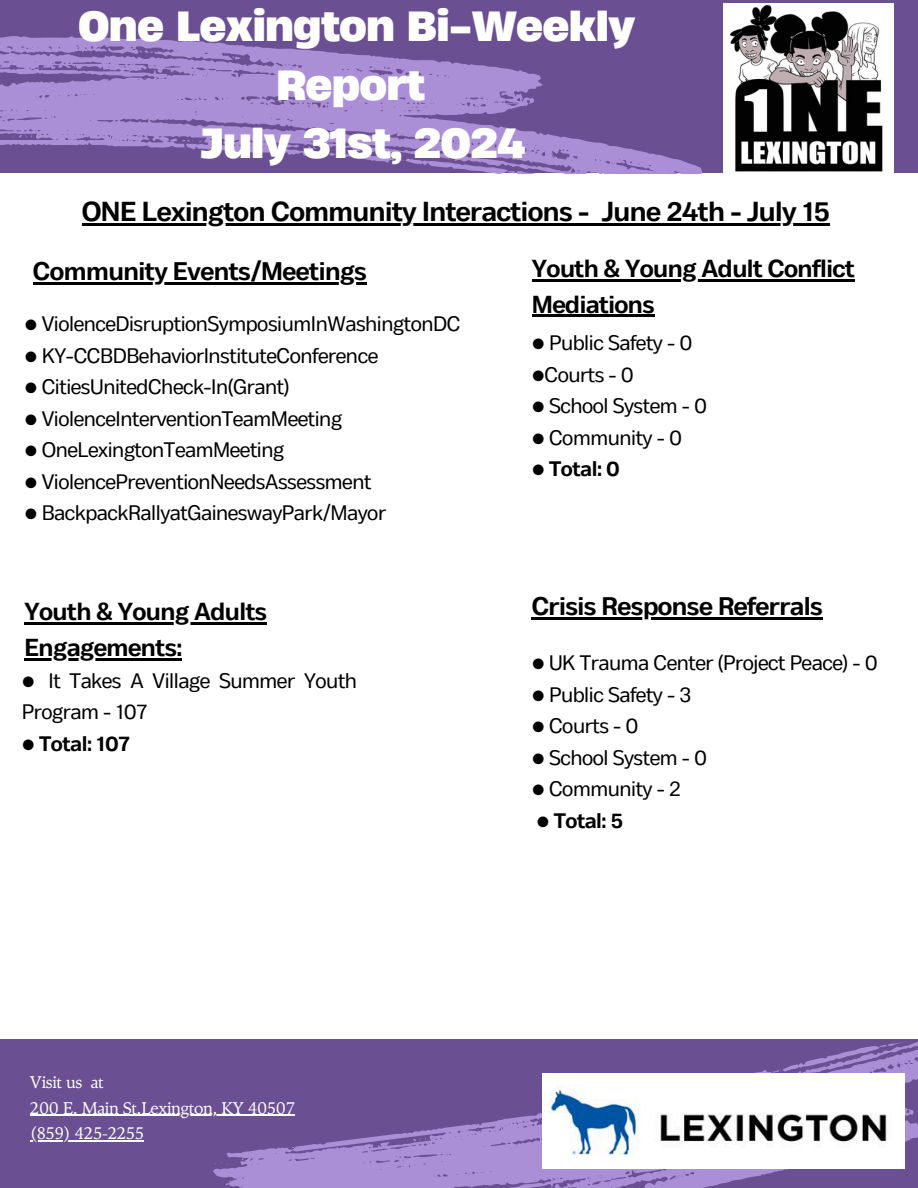
<style>
.page{position:relative;width:918px;height:1188px;background:#fff}
.page>*{position:absolute;margin:0;border:0;box-sizing:border-box;transform-origin:0 0}
.t1{font:700 39.6px/58.5px "Heading Now 76";letter-spacing:-.02em;color:#fff;text-align:center}
.t2{font:700 27.45px "Body Text";letter-spacing:-.02em;color:#000}
.t3{font:700 25.5px "Body Text";letter-spacing:-.02em;color:#000}
.t4{font:700 24.6px/35.8px "Body Text";letter-spacing:-.02em;color:#000}
.t5{font:21px/31.5px "Body Text";letter-spacing:-.02em;color:#000}
.t6{font:700 21px "Body Text";letter-spacing:-.02em;color:#000}
.t7{font:16.95px "TY Serif";letter-spacing:-.02em;color:#fff}
.s1{font-weight:400}
</style>
<div class="page">
<div style="left:0;top:0;width:918px;height:173px;background:#6a5092"></div>
<svg style="left:0;top:36px;width:702px;height:137px"></svg>
<div style="left:0;top:1039px;width:918px;height:149px;background:#6a5092"></div>
<hr style="left:30px;top:1115px;width:265px;height:1px;background:#fff">
<hr style="left:30px;top:1140px;width:41px;height:1px;background:#fff">
<svg style="left:50px;top:1042px;width:868px;height:146px"></svg>
<img style="left:542px;top:1074px;width:363px;height:94px">
<img style="left:723px;top:3px;width:170px;height:170px">
<hr style="left:82px;top:224px;width:508px;height:2px;background:#000">
<svg style="left:590px;top:224px;width:12px;height:2px"></svg>
<hr style="left:602px;top:224px;width:228px;height:2px;background:#000">
<hr style="left:33px;top:283px;width:334px;height:2px;background:#000">
<hr style="left:532px;top:279px;width:323px;height:2px;background:#000">
<hr style="left:532px;top:315px;width:122px;height:2px;background:#000">
<hr style="left:532px;top:617px;width:291px;height:2px;background:#000">
<hr style="left:24px;top:622px;width:243px;height:2px;background:#000">
<hr style="left:24px;top:658px;width:158px;height:2px;background:#000">
<h4 class="t1" style="left:78px;top:-4px;width:559px">One Lexington Bi-Weekly<br>Report<br>July 31st, 2024</h4>
<h3 class="t2" style="left:82px;top:196px;width:750px">ONE Lexington Community Interactions - June 24th - July 15</h3>
<h3 class="t3" style="left:33px;top:257px;width:335px">Community Events/Meetings</h3>
<h2 class="t4" style="left:532px;top:252px;width:325px">Youth &amp; Young Adult Conflict<br>Mediations</h2>
<p class="t5" style="left:24px;top:310px;width:438px">● ViolenceDisruptionSymposiumInWashingtonDC</p>
<p class="t5" style="left:24px;top:341px;width:355px">● KY-CCBDBehaviorInstituteConference</p>
<p class="t5" style="left:24px;top:373px;width:267px">● CitiesUnitedCheck-In(Grant)</p>
<p class="t5" style="left:24px;top:404px;width:319px">● ViolenceInterventionTeamMeeting</p>
<p class="t5" style="left:24px;top:436px;width:261px">● OneLexingtonTeamMeeting</p>
<p class="t5" style="left:24px;top:467px;width:349px">● ViolencePreventionNeedsAssessment</p>
<p class="t5" style="left:24px;top:499px;width:363px">● BackpackRallyatGaineswayPark/Mayor</p>
<p class="t4" style="left:24px;top:595px;width:244px">Youth &amp; Young Adults</p>
<p class="t4" style="left:24px;top:631px;width:159px">Engagements:</p>
<p class="t5" style="left:22px;top:667px;width:337px">● It Takes A Village Summer Youth<br>Program - 107</p>
<p class="t6" style="left:22px;top:731px;width:110px"><span class="s1">●</span> Total: 107</p>
<h4 class="t5" style="left:532px;top:329px;width:162px">● Public Safety - 0</h4>
<h4 class="t5" style="left:532px;top:360px;width:104px">●Courts - 0</h4>
<h4 class="t5" style="left:532px;top:392px;width:177px">● School System - 0</h4>
<h4 class="t5" style="left:532px;top:423px;width:152px">● Community - 0</h4>
<h4 class="t6" style="left:532px;top:457px;width:90px"><span class="s1">●</span> Total: 0</h4>
<h4 class="t3" style="left:532px;top:591px;width:293px">Crisis Response Referrals</h4>
<p class="t5" style="left:532px;top:649px;width:348px">● UK Trauma Center (Project Peace) - 0</p>
<p class="t5" style="left:532px;top:680px;width:161px">● Public Safety - 3</p>
<p class="t5" style="left:532px;top:712px;width:108px">● Courts - 0</p>
<p class="t5" style="left:532px;top:743px;width:177px">● School System - 0</p>
<p class="t5" style="left:532px;top:775px;width:151px">● Community - 2</p>
<p class="t6" style="left:536px;top:808px;width:88px"><span class="s1">●</span> Total: 5</p>
<p class="t7" style="left:30px;top:1072px;width:75px">Visit us at</p>
<p class="t7" style="left:30px;top:1098px;width:267px">200 E. Main St.Lexington, KY 40507</p>
<h1 class="t7" style="left:30px;top:1123px;width:116px">(859) 425-2255</h1>
</div>
